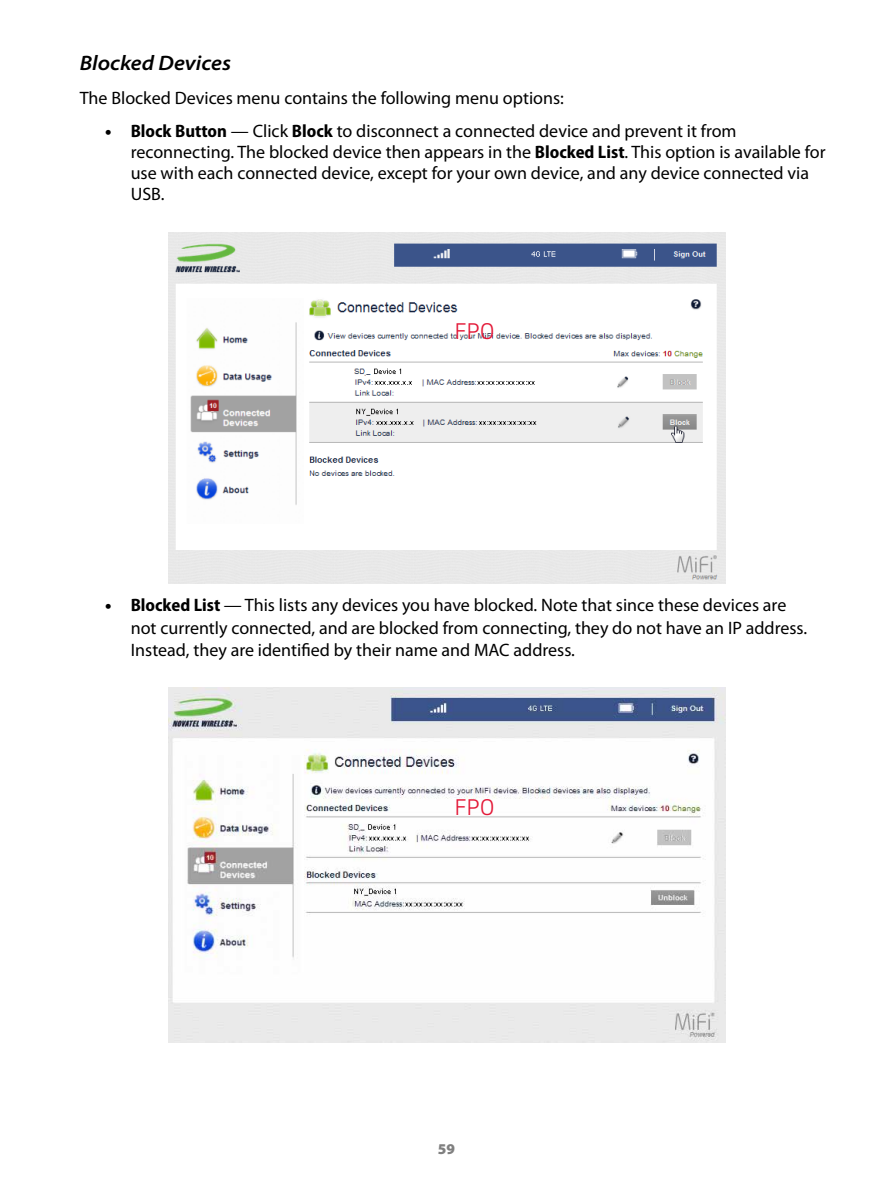
<style>
.page{position:relative;width:893px;height:1188px;background:#fff}
.page>*{position:absolute;margin:0;border:0;box-sizing:border-box;transform-origin:0 0}
.t1{font:italic 600 semi-expanded 21px "Myriad Pro";color:#000}
.t2{font:21px "Apex Sans";letter-spacing:-.01em;color:#e31837}
.t3{font:18px/21px "Myriad Pro";color:#000}
.t4{font:900 15px "Myriad Pro";color:#808080}
.s1{font-weight:700;font-stretch:semi-condensed}
</style>
<div class="page">
<img style="left:168px;top:232px;width:557px;height:352px">
<img style="left:168px;top:688px;width:557px;height:354px">
<p class="t1" style="left:80px;top:51px;width:153px">Blocked Devices</p>
<p class="t3" style="left:80px;top:87px;width:486px">The Blocked Devices menu contains the following menu options:</p>
<p class="t3" style="left:131px;top:120px;width:696px;text-indent:-26px">• <span class="s1">Block Button</span> — Click <span class="s1">Block</span> to disconnect a connected device and prevent it from reconnecting. The blocked device then appears in the <span class="s1">Blocked List</span>. This option is available for use with each connected device, except for your own device, and any device connected via USB.</p>
<p class="t2" style="left:455px;top:314px;width:41px">FPO</p>
<p class="t3" style="left:131px;top:593px;width:678px;line-height:22.5px;text-indent:-26px">• <span class="s1">Blocked List</span> — This lists any devices you have blocked. Note that since these devices are not currently connected, and are blocked from connecting, they do not have an IP address.<br>Instead, they are identified by their name and MAC address.</p>
<p class="t2" style="left:455px;top:790px;width:41px">FPO</p>
<p class="t4" style="left:438px;top:1140px;width:19px">59</p>
</div>
